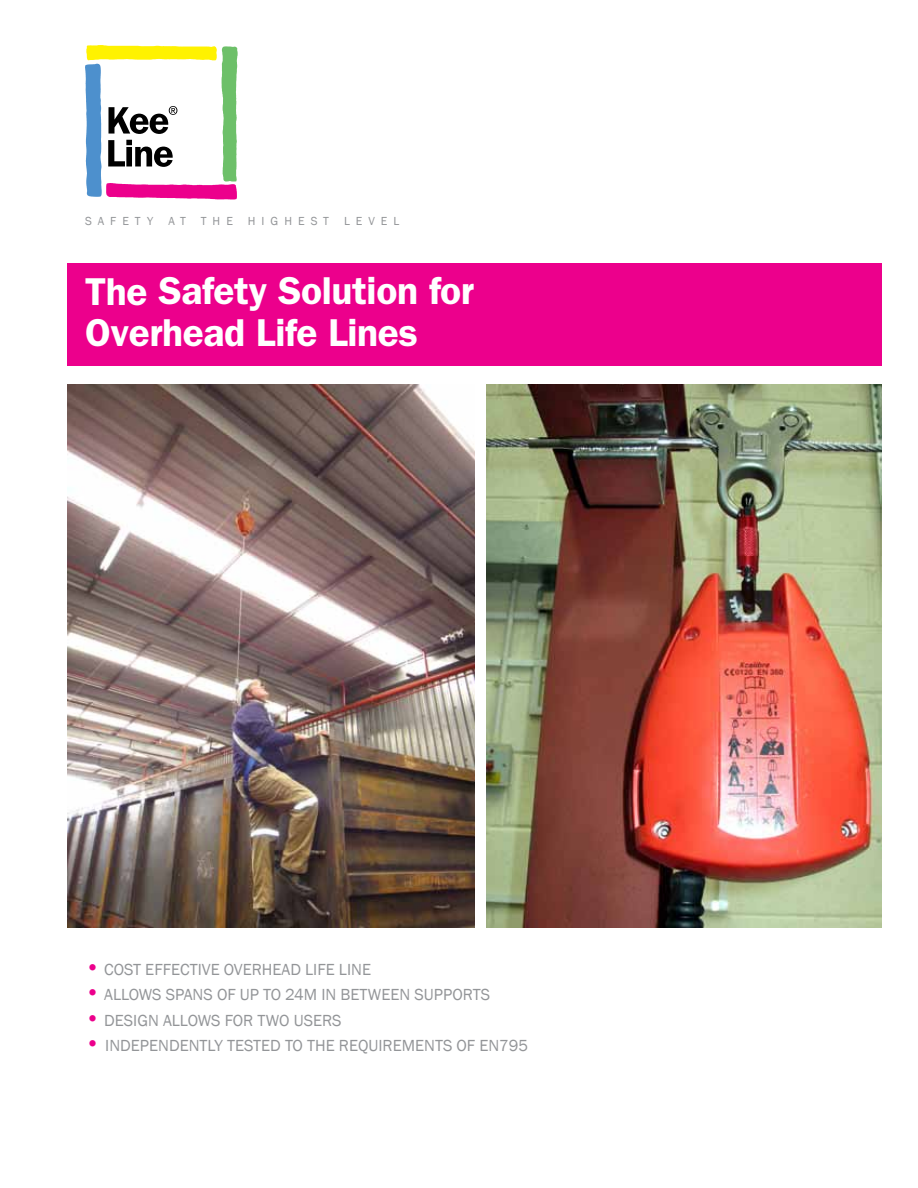
<style>
.page{position:relative;width:918px;height:1188px;background:#fff}
.page>*{position:absolute;margin:0;border:0;box-sizing:border-box;transform-origin:0 0}
.t1{font:600 39px/42px "ITC Franklin Gothic Std";letter-spacing:-.01em;color:#fff}
.t2{font:16.5px "Franklin Gothic";color:#939598}
.t3{font:12px "Franklin Gothic";letter-spacing:.5em;color:#939598}
.s1{font-weight:800;font-size:22.5px;color:#ec008c}
.s2{font-size:22.5px;color:#ec008c}
</style>
<div class="page">
<svg style="left:85px;top:45px;width:153px;height:154px"></svg>
<div style="left:68px;top:263px;width:814px;height:102px;background:#ec008c"></div>
<img style="left:68px;top:384px;width:407px;height:543px">
<img style="left:486px;top:384px;width:396px;height:543px">
<p class="t3" style="left:85px;top:213px;width:70px">SAFETY</p>
<p class="t3" style="left:168px;top:213px;width:19px">A T</p>
<p class="t3" style="left:201px;top:213px;width:34px">THE</p>
<p class="t3" style="left:248px;top:213px;width:83px">HIGHEST</p>
<p class="t3" style="left:344px;top:213px;width:57px">LEVEL</p>
<h1 class="t1" style="left:85px;top:269px;width:391px">The Safety Solution for<br>Overhead Life Lines</h1>
<p class="t2" style="left:85px;top:959px;width:288px"><span class="s1">•</span> COST EFFECTIVE OVERHEAD LIFE LINE</p>
<p class="t2" style="left:85px;top:985px;width:407px"><span class="s2">•</span> ALLOWS SPANS OF UP TO 24M IN BETWEEN SUPPORTS</p>
<p class="t2" style="left:85px;top:1010px;width:40px"><span class="s2">•</span> DESIGN</p>
<p class="t2" style="left:163px;top:1010px;width:11px">ALLOWS</p>
<p class="t2" style="left:225px;top:1010px;width:45px">FO R TWO</p>
<p class="t2" style="left:294px;top:1010px;width:49px">USERS</p>
<p class="t2" style="left:85px;top:1036px;width:56px"><span class="s2">•</span>INDEPEN</p>
<p class="t2" style="left:169px;top:1036px;width:21px">DENTLY</p>
<p class="t2" style="left:227px;top:1036px;width:10px">TESTE</p>
<p class="t2" style="left:270px;top:1036px;width:47px">D TO THE</p>
<p class="t2" style="left:339px;top:1036px;width:65px">REQUI REMENTS</p>
<p class="t2" style="left:457px;top:1036px;width:73px">OF EN795</p>
</div>
